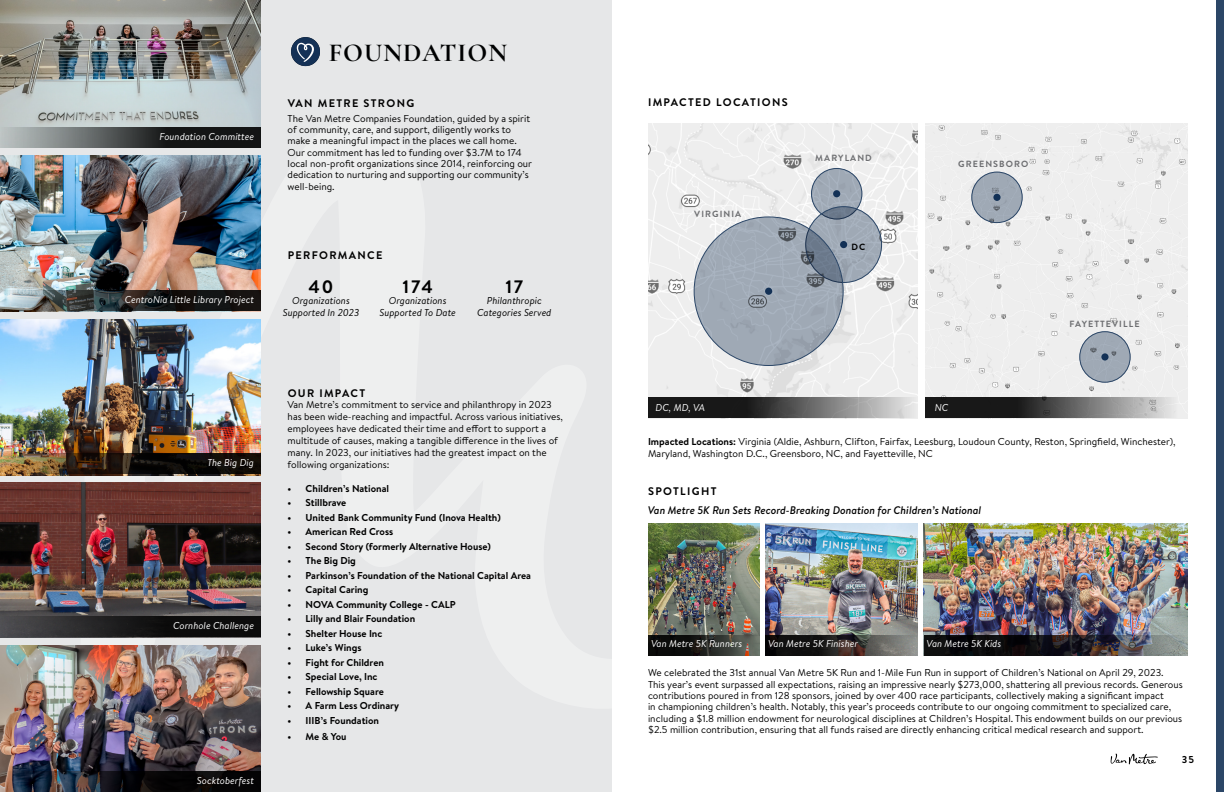
<style>
.page{position:relative;width:1224px;height:792px;background:#fff}
.page>*{position:absolute;margin:0;border:0;box-sizing:border-box;transform-origin:0 0}
.t1{font:700 26px "Cormorant Garamond";letter-spacing:.035em;color:#000101}
.t2{font:700 18px "Brandon Text";letter-spacing:.1em;color:#000}
.t3{font:italic 500 11px "Brandon Text";color:#000}
.t4{font:700 11px "Brandon Text";letter-spacing:.12em;color:#000}
.t5{font:10px/11.3px "Brandon Text";color:#000}
.t6{font:700 10px "Brandon Text";color:#000}
.t7{font:italic 10px "Brandon Text";color:#fff}
.t8{font:italic 10px/11.3px "Brandon Text";color:#000;text-align:center}
.t9{font:700 9px "Brandon Text";letter-spacing:.12em;color:#6d6e71}
.t10{font:700 9px "Brandon Text";color:#000}
.s1{font-weight:700}
</style>
<div class="page">
<svg style="left:1111px;top:754px;width:47px;height:10px"></svg>
<img style="left:648px;top:124px;width:270px;height:274px">
<svg style="left:811px;top:168px;width:51px;height:51px;background:#9ca7b4"></svg>
<div style="left:811px;top:168px;width:51px;height:52px;border:1px solid #2b4667;border-radius:50%"></div>
<svg style="left:806px;top:206px;width:76px;height:77px;background:#95a0ae"></svg>
<div style="left:0;top:0;width:612px;height:792px;background:#e6e7e8"></div>
<svg style="left:694px;top:217px;width:149px;height:148px;background:#98a3af"></svg>
<img style="left:648px;top:524px;width:112px;height:111px">
<img style="left:765px;top:524px;width:153px;height:111px">
<img style="left:924px;top:524px;width:264px;height:111px">
<img style="left:0;top:0;width:261px;height:127px">
<img style="left:0;top:320px;width:261px;height:155px">
<img style="left:0;top:482px;width:261px;height:156px">
<img style="left:0;top:155px;width:261px;height:135px">
<img style="left:0;top:645px;width:261px;height:126px">
<svg style="left:0;top:290px;width:261px;height:21px;background:#3a3d3d"></svg>
<svg style="left:0;top:127px;width:261px;height:21px;background:#4c5050"></svg>
<img style="left:0;top:453px;width:261px;height:21px">
<div style="left:0;top:617px;width:261px;height:20px;background:linear-gradient(to right,#444447,#000)"></div>
<svg style="left:0;top:771px;width:261px;height:21px;background:#1a1a1f"></svg>
<svg style="left:648px;top:635px;width:112px;height:20px;background:#2b2c27"></svg>
<svg style="left:765px;top:635px;width:153px;height:20px;background:#3b3836"></svg>
<img style="left:924px;top:635px;width:264px;height:20px">
<div style="left:765px;top:288px;width:7px;height:7px;background:#133156;border-radius:50%"></div>
<div style="left:833px;top:190px;width:7px;height:7px;background:#133156;border-radius:50%"></div>
<div style="left:840px;top:241px;width:7px;height:7px;background:#133156;border-radius:50%"></div>
<div style="left:1217px;top:0;width:7px;height:792px;background:#2b4667"></div>
<div style="left:291px;top:37px;width:29px;height:29px;background:#143156;border-radius:50%"></div>
<svg style="left:296px;top:42px;width:18px;height:20px"></svg>
<svg style="left:648px;top:398px;width:270px;height:20px;background:#5b5b5b"></svg>
<div style="left:925px;top:124px;width:263px;height:294px;background:#eee"></div>
<svg style="left:925px;top:398px;width:253px;height:20px;background:#5b5b5b"></svg>
<svg style="left:971px;top:172px;width:51px;height:51px;background:#9aa4b1"></svg>
<div style="left:971px;top:172px;width:52px;height:51px;border:1px solid #2b4667;border-radius:50%"></div>
<svg style="left:1079px;top:331px;width:51px;height:52px;background:#99a4b1"></svg>
<div style="left:1079px;top:331px;width:52px;height:52px;border:1px solid #2b4667;border-radius:50%"></div>
<div style="left:993px;top:194px;width:8px;height:7px;background:#133156;border-radius:50%"></div>
<div style="left:1101px;top:353px;width:8px;height:8px;background:#133156;border-radius:50%"></div>
<p class="t7" style="left:159px;top:129px;width:96px">Foundation Committee</p>
<p class="t7" style="left:125px;top:292px;width:131px">CentroNía Little Library Project</p>
<p class="t7" style="left:207px;top:456px;width:48px">The Big Dig</p>
<p class="t7" style="left:173px;top:619px;width:82px">Cornhole Challenge</p>
<p class="t7" style="left:197px;top:773px;width:59px">Socktoberfest</p>
<h1 class="t1" style="left:329px;top:37px;width:180px">FOUNDATION</h1>
<p class="t4" style="left:288px;top:96px;width:128px">VAN METRE STRONG</p>
<p class="t5" style="left:288px;top:112px;width:246px">The Van Metre Companies Foundation, guided by a spirit of community, care, and support, diligently works to make a meaningful impact in the places we call home.<br>Our commitment has led to funding over $3.7M to 174 local non-profit organizations since 2014, reinforcing our dedication to nurturing and supporting our community’s well-being.</p>
<p class="t4" style="left:288px;top:247px;width:96px">PERFORMANCE</p>
<h2 class="t2" style="left:309px;top:274px;width:26px">40</h2>
<p class="t8" style="left:283px;top:295px;width:78px">Organizations<br>Supported In 2023</p>
<h2 class="t2" style="left:403px;top:274px;width:32px">174</h2>
<p class="t8" style="left:380px;top:295px;width:78px">Organizations<br>Supported To Date</p>
<h2 class="t2" style="left:505px;top:274px;width:19px">17</h2>
<p class="t8" style="left:477px;top:295px;width:76px">Philanthropic<br>Categories Served</p>
<p class="t4" style="left:288px;top:386px;width:79px">OUR IMPACT</p>
<p class="t5" style="left:288px;top:399px;width:277px;line-height:12px">Van Metre’s commitment to service and philanthropy in 2023 has been wide-reaching and impactful. Across various initiatives, employees have dedicated their time and effort to support a multitude of causes, making a tangible difference in the lives of many. In 2023, our initiatives had the greatest impact on the following organizations:</p>
<p class="t6" style="left:288px;top:481px;width:103px">• Children’s National</p>
<p class="t6" style="left:288px;top:496px;width:60px">• Stillbrave</p>
<p class="t6" style="left:288px;top:510px;width:215px">• United Bank Community Fund (Inova Health)</p>
<p class="t6" style="left:288px;top:525px;width:107px">• American Red Cross</p>
<p class="t6" style="left:288px;top:539px;width:205px">• Second Story (formerly Alternative House)</p>
<p class="t6" style="left:288px;top:554px;width:70px">• The Big Dig</p>
<p class="t6" style="left:288px;top:568px;width:245px">• Parkinson’s Foundation of the National Capital Area</p>
<p class="t6" style="left:288px;top:583px;width:82px">• Capital Caring</p>
<p class="t6" style="left:288px;top:597px;width:170px">• NOVA Community College - CALP</p>
<p class="t6" style="left:288px;top:612px;width:129px">• Lilly and Blair Foundation</p>
<p class="t6" style="left:288px;top:626px;width:96px">• Shelter House Inc</p>
<p class="t6" style="left:288px;top:641px;width:75px">• Luke’s Wings</p>
<p class="t6" style="left:288px;top:655px;width:98px">• Fight for Children</p>
<p class="t6" style="left:288px;top:670px;width:91px">• Special Love, Inc</p>
<p class="t6" style="left:288px;top:684px;width:98px">• Fellowship Square</p>
<p class="t6" style="left:288px;top:699px;width:113px">• A Farm Less Ordinary</p>
<p class="t6" style="left:288px;top:713px;width:93px">• IIIB’s Foundation</p>
<p class="t6" style="left:288px;top:730px;width:60px">• Me &amp; You</p>
<p class="t4" style="left:648px;top:95px;width:141px">IMPACTED LOCATIONS</p>
<p class="t9" style="left:694px;top:207px;width:48px">VIRGINIA</p>
<p class="t9" style="left:815px;top:151px;width:58px">MARYLAND</p>
<p class="t10" style="left:852px;top:241px;width:15px">DC</p>
<p class="t9" style="left:958px;top:158px;width:72px">GREENSBORO</p>
<p class="t7" style="left:656px;top:401px;width:51px">DC, MD, VA</p>
<p class="t7" style="left:935px;top:401px;width:15px">NC</p>
<p class="t9" style="left:1070px;top:317px;width:72px">FAYETTEVILLE</p>
<p class="t5" style="left:648px;top:435px;width:529px;line-height:12px"><span class="s1">Impacted Locations:</span> Virginia (Aldie, Ashburn, Clifton, Fairfax, Leesburg, Loudoun County, Reston, Springfield, Winchester),<br>Maryland, Washington D.C., Greensboro, NC, and Fayetteville, NC</p>
<p class="t4" style="left:648px;top:483px;width:70px">SPOTLIGHT</p>
<p class="t3" style="left:648px;top:503px;width:335px">Van Metre 5K Run Sets Record-Breaking Donation for Children’s National</p>
<p class="t7" style="left:651px;top:637px;width:93px">Van Metre 5K Runners</p>
<p class="t7" style="left:768px;top:637px;width:91px">Van Metre 5K Finisher</p>
<p class="t7" style="left:927px;top:637px;width:76px">Van Metre 5K Kids</p>
<p class="t5" style="left:648px;top:667px;width:536px">We celebrated the 31st annual Van Metre 5K Run and 1-Mile Fun Run in support of Children’s National on April 29, 2023.<br>This year’s event surpassed all expectations, raising an impressive nearly $273,000, shattering all previous records. Generous contributions poured in from 128 sponsors, joined by over 400 race participants, collectively making a significant impact<br>in championing children’s health. Notably, this year’s proceeds contribute to our ongoing commitment to specialized care, including a $1.8 million endowment for neurological disciplines at Children’s Hospital. This endowment builds on our previous $2.5 million contribution, ensuring that all funds raised are directly enhancing critical medical research and support.</p>
<p class="t6" style="left:1182px;top:752px;width:14px">35</p>
</div>
